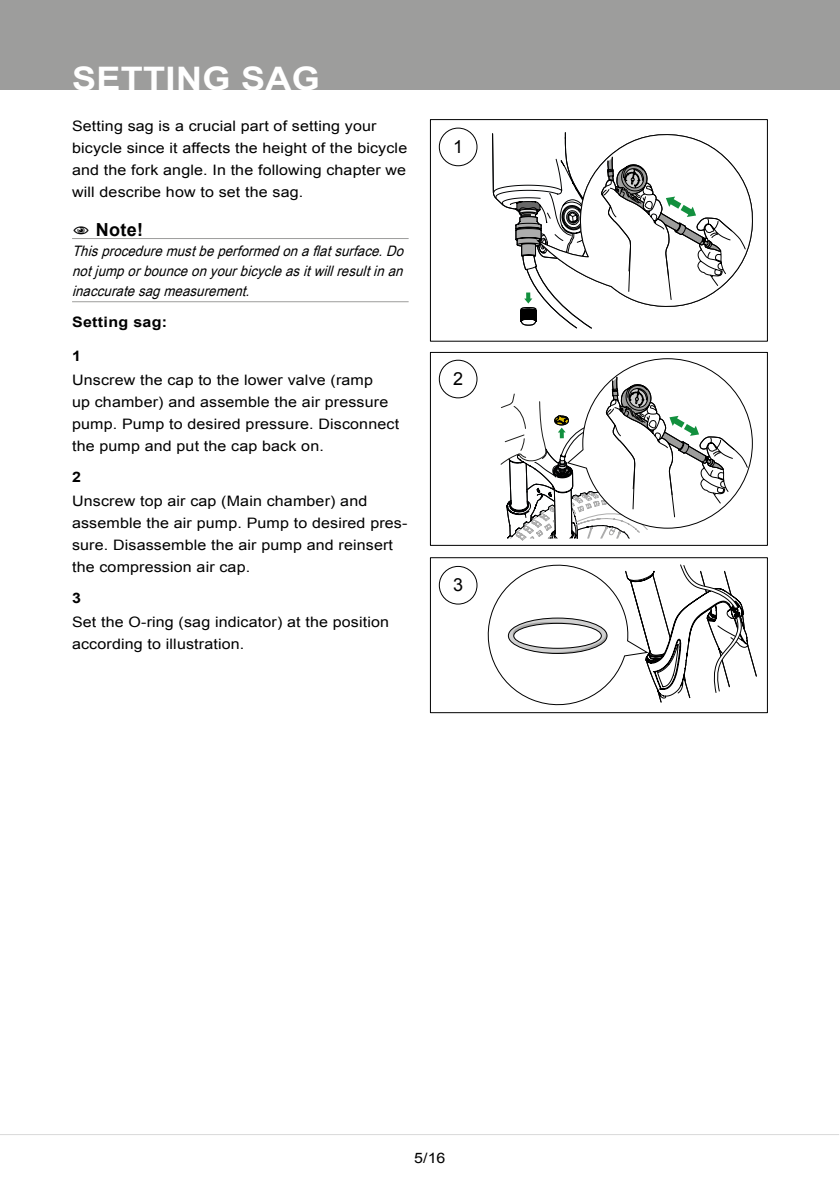
<style>
.page{position:relative;width:840px;height:1191px;background:#fff}
.page>*{position:absolute;margin:0;border:0;box-sizing:border-box;transform-origin:0 0}
.t1{font:700 32.4px "Arial";letter-spacing:.01em;color:#fff;scale:1.11 1}
.t2{font:700 18px "Arial";color:#000}
.t3{font:18px "Arial";color:#000}
.t4{font:14.4px/22px "Arial";letter-spacing:.01em;color:#000;scale:1.11 1}
.t5{font:italic 14.4px/20px "Arial Narrow";color:#000;text-align:justify;scale:1.11 1}
.t6{font:700 14.4px "Arial";letter-spacing:.02em;color:#000;scale:1.11 1}
</style>
<div class="page">
<div style="left:0;top:0;width:839px;height:90px;background:#9d9d9c"></div>
<hr style="left:0;top:1134px;width:838px;height:1px;background:#dadada">
<hr style="left:72px;top:238px;width:336px;height:1px;background:#9d9d9c">
<hr style="left:72px;top:301px;width:336px;height:1px;background:#9d9d9c">
<div style="left:429px;top:119px;width:338px;height:223px;border:1px solid #000"></div>
<div style="left:429px;top:352px;width:338px;height:194px;border:1px solid #000"></div>
<div style="left:429px;top:557px;width:338px;height:156px;border:1px solid #000"></div>
<div style="left:438px;top:128px;width:39px;height:38px;border:1px solid #000;border-radius:50%"></div>
<div style="left:438px;top:566px;width:39px;height:38px;border:1px solid #000;border-radius:50%"></div>
<div style="left:438px;top:360px;width:39px;height:38px;border:1px solid #000;border-radius:50%"></div>
<svg style="left:492px;top:132px;width:260px;height:196px"></svg>
<svg style="left:500px;top:358px;width:252px;height:182px"></svg>
<svg style="left:487px;top:564px;width:269px;height:141px"></svg>
<h1 class="t1" style="left:72px;top:57px;width:225px">SETTING SAG</h1>
<p class="t4" style="left:72px;top:115px;width:303px">Setting sag is a crucial part of setting your bicycle since it affects the height of the bicycle and the fork angle. In the following chapter we will describe how to set the sag.</p>
<p class="t2" style="left:109px;top:217px;width:8px">Note!</p>
<p class="t5" style="left:72px;top:240px;width:304px">Thisproceduremustbeperformedonaflatsurface.Do notjumporbounceonyourbicycleasitwillresultinan inaccuratesagmeasurement.</p>
<p class="t6" style="left:72px;top:312px;width:87px">Setting sag:</p>
<p class="t6" style="left:72px;top:346px;width:10px">1</p>
<p class="t4" style="left:72px;top:368px;width:296px">Unscrew the cap to the lower valve (ramp<br>up chamber) and assemble the air pressure pump. Pump to desired pressure. Disconnect the pump and put the cap back on.</p>
<p class="t6" style="left:72px;top:467px;width:10px">2</p>
<p class="t4" style="left:72px;top:490px;width:303px">Unscrew top air cap (Main chamber) and assemble the air pump. Pump to desired pres&shy;sure. Disassemble the air pump and reinsert the compression air cap.</p>
<p class="t6" style="left:72px;top:588px;width:10px">3</p>
<p class="t4" style="left:72px;top:611px;width:287px">Set the O-ring (sag indicator) at the position according to illustration.</p>
<p class="t3" style="left:453px;top:135px;width:12px">1</p>
<p class="t3" style="left:453px;top:367px;width:12px">2</p>
<p class="t3" style="left:453px;top:573px;width:12px">3</p>
<p class="t4" style="left:414px;top:1147px;width:30px">5/16</p>
</div>
